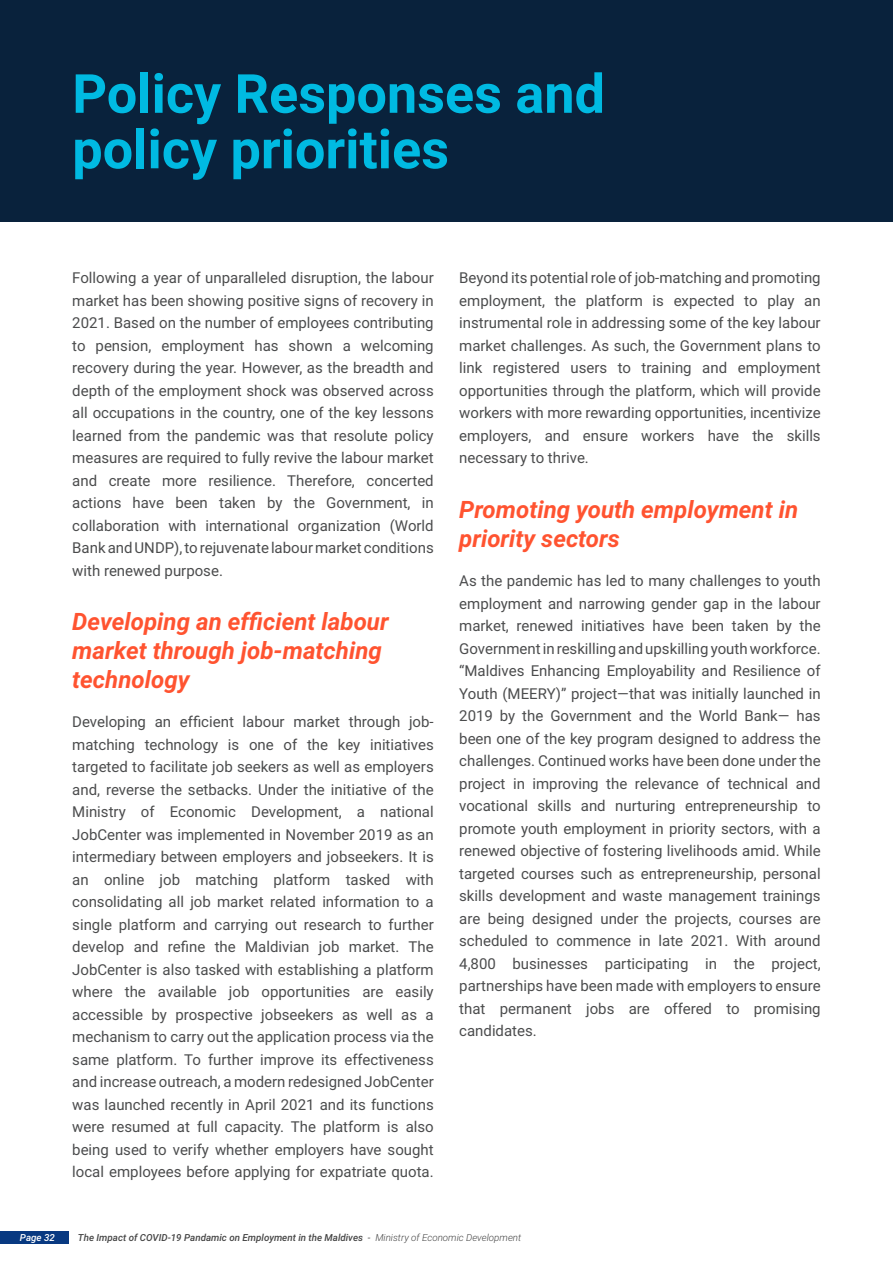
<style>
.page{position:relative;width:893px;height:1263px;background:#fff}
.page>*{position:absolute;margin:0;border:0;box-sizing:border-box;transform-origin:0 0}
.HEADING_2_WHT{font:700 54px/55.5px "Roboto";color:#00bae2}
.HEADING_3_ORNG{font:italic 700 24px/28.8px "Roboto";color:#ff5330}
.BODY_TEXT_BK{font:15px/22.5px "Roboto";color:#4b4c4d;text-align:justify}
.t1{font:italic 500 9.75px "Roboto";color:#454545}
.t2{font:italic 500 9.75px "Roboto";color:#fff}
.s1{font-weight:400}
.s2{font-weight:300}
</style>
<div class="page">
<div style="left:0;top:0;width:893px;height:221px;background:#09223c"></div>
<div style="left:0;top:1231px;width:69px;height:12px;background:#083981"></div>
<p class="HEADING_2_WHT" style="left:72px;top:64px;width:534px">Policy Responses and policy priorities</p>
<p class="BODY_TEXT_BK" style="left:72px;top:266px;width:363px">Following a year of unparalleled disruption, the labour market has been showing positive signs of recovery in 2021. Based on the number of employees contributing to pension, employment has shown a welcoming recovery during the year. However, as the breadth and depth of the employment shock was observed across all occupations in the country, one of the key lessons learned from the pandemic was that resolute policy measures are required to fully revive the labour market and create more resilience. Therefore, concerted actions have been taken by the Government, in collaboration with international organization (World Bank and UNDP), to rejuvenate labour market conditions with renewed purpose.</p>
<p class="HEADING_3_ORNG" style="left:72px;top:606px;width:318px">Developing an efficient labour market through job-matching technology</p>
<p class="BODY_TEXT_BK" style="left:72px;top:710px;width:363px">Developing an efficient labour market through job&shy;matching technology is one of the key initiatives targeted to facilitate job seekers as well as employers and, reverse the setbacks. Under the initiative of the Ministry of Economic Development, a national JobCenter was implemented in November 2019 as an intermediary between employers and jobseekers. It is an online job matching platform tasked with consolidating all job market related information to a single platform and carrying out research to further develop and refine the Maldivian job market. The JobCenter is also tasked with establishing a platform where the available job opportunities are easily accessible by prospective jobseekers as well as a mechanism to carry out the application process via the same platform. To further improve its effectiveness and increase outreach, a modern redesigned JobCenter was launched recently in April 2021 and its functions were resumed at full capacity. The platform is also being used to verify whether employers have sought local employees before applying for expatriate quota.</p>
<p class="BODY_TEXT_BK" style="left:459px;top:266px;width:363px">Beyond its potential role of job-matching and promoting employment, the platform is expected to play an instrumental role in addressing some of the key labour market challenges. As such, the Government plans to link registered users to training and employment opportunities through the platform, which will provide workers with more rewarding opportunities, incentivize employers, and ensure workers have the skills necessary to thrive.</p>
<p class="HEADING_3_ORNG" style="left:459px;top:494px;width:340px">Promoting youth employment in priority sectors</p>
<p class="BODY_TEXT_BK" style="left:459px;top:569px;width:363px">As the pandemic has led to many challenges to youth employment and narrowing gender gap in the labour market, renewed initiatives have been taken by the Government in reskilling and upskilling youth workforce. “Maldives Enhancing Employability and Resilience of Youth (MEERY)” project—that was initially launched in 2019 by the Government and the World Bank— has been one of the key program designed to address the challenges. Continued works have been done under the project in improving the relevance of technical and vocational skills and nurturing entrepreneurship to promote youth employment in priority sectors, with a renewed objective of fostering livelihoods amid. While targeted courses such as entrepreneurship, personal skills development and waste management trainings are being designed under the projects, courses are scheduled to commence in late 2021. With around 4,800 businesses participating in the project, partnerships have been made with employers to ensure that permanent jobs are offered to promising candidates.</p>
<p class="t2" style="left:20px;top:1230px;width:36px">Page 32</p>
<p class="t1" style="left:78px;top:1230px;width:445px">The Impact of COVID-19 Pandamic on Employment in the Maldives <span class="s1">-</span> <span class="s2">Ministry of Economic Development</span></p>
</div>
